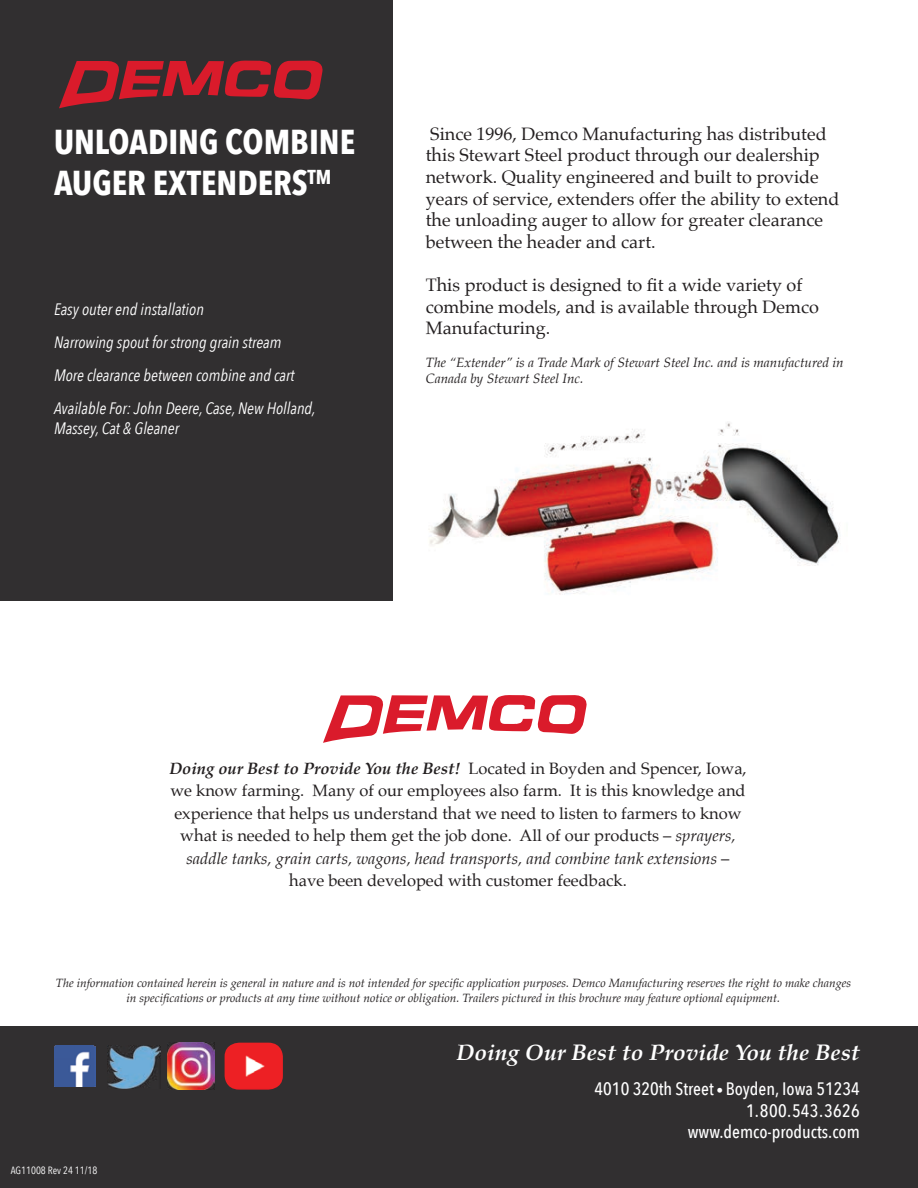
<style>
.page{position:relative;width:918px;height:1188px;background:#fff}
.page>*{position:absolute;margin:0;border:0;box-sizing:border-box;transform-origin:0 0}
.t1{font:700 34.5px/41.4px "Avenir Next Condensed";color:#fff}
.t2{font:italic 700 22.5px "Palatino";color:#fff}
.t3{font:18px/21.6px "Palatino";color:#231f20}
.t4{font:500 18px/21.6px "Avenir Next Condensed";color:#fff;text-align:right}
.t5{font:16.5px/22.5px "Palatino";color:#231f20;text-align:center}
.t6{font:italic 16.5px/33.3px "Avenir Next Condensed";color:#fff}
.t7{font:italic 13.5px/16.2px "Palatino";color:#231f20}
.t8{font:italic 12px/14.4px "Palatino";color:#231f20;text-align:center}
.t9{font:10.5px "Avenir Next Condensed";color:#fff}
.s1{font-weight:700;font-style:italic}
.s2{font-style:italic}
.s3{font-size:13.5px}
</style>
<div class="page">
<div style="left:0;top:0;width:392px;height:600px;background:#312f30"></div>
<svg style="left:59px;top:60px;width:264px;height:48px"></svg>
<div style="left:0;top:1026px;width:918px;height:162px;background:#312f30"></div>
<img style="left:428px;top:423px;width:412px;height:171px">
<svg style="left:323px;top:695px;width:264px;height:48px"></svg>
<img style="left:54px;top:1045px;width:41px;height:42px">
<img style="left:107px;top:1045px;width:53px;height:43px">
<img style="left:168px;top:1043px;width:46px;height:46px">
<img style="left:225px;top:1043px;width:58px;height:47px">
<h1 class="t1" style="left:54px;top:121px;width:303px">UNLOADING COMBINE<br>AUGER EXTENDERS<sup>TM</sup></h1>
<p class="t6" style="left:54px;top:292px;width:263px">Easy outer end installation<br>Narrowing spout for strong grain stream<br>More clearance between combine and cart Available For: John Deere, Case, New Holland,</p>
<p class="t6" style="left:54px;top:412px;width:127px">Massey, Cat &amp; Gleaner</p>
<p class="t3" style="left:426px;top:123px;width:415px">Since 1996, Demco Manufacturing has distributed this Stewart Steel product through our dealership network. Quality engineered and built to provide years of service, extenders offer the ability to extend the unloading auger to allow for greater clearance between the header and cart.</p>
<p class="t3" style="left:426px;top:274px;width:395px">This product is designed to fit a wide variety of combine models, and is available through Demco<br>Manufacturing.</p>
<p class="t7" style="left:426px;top:354px;width:420px">The “Extender” is a Trade Mark of Stewart Steel Inc. and is manufactured in<br>Canada by Stewart Steel Inc.</p>
<p class="t5" style="left:169px;top:757px;width:579px"><span class="s1">Doing our Best to Provide You the Best!</span> Located in Boyden and Spencer, Iowa, we know farming. Many of our employees also farm. It is this knowledge and experience that helps us understand that we need to listen to farmers to know what is needed to help them get the job done. All of our products – <span class="s2">sprayers, saddle tanks, grain carts, wagons, head transports, and combine tank extensions</span> – have been developed with customer feedback.</p>
<p class="t8" style="left:56px;top:976px;width:797px">The information contained herein is general in nature and is not intended for specific application purposes. Demco Manufacturing reserves the right to make changes in specifications or products at any time without notice or obligation. Trailers pictured in this brochure may feature optional equipment.</p>
<h2 class="t2" style="left:457px;top:1033px;width:405px">Doing Our Best to Provide You the Best</h2>
<p class="t9" style="left:11px;top:1161px;width:88px">AG11008 Rev 24 11/18</p>
<p class="t4" style="left:595px;top:1078px;width:267px">4010 320th Street <span class="s3">•</span> Boyden, Iowa 51234<br>1.800.543.3626 www.demco-products.com</p>
</div>
